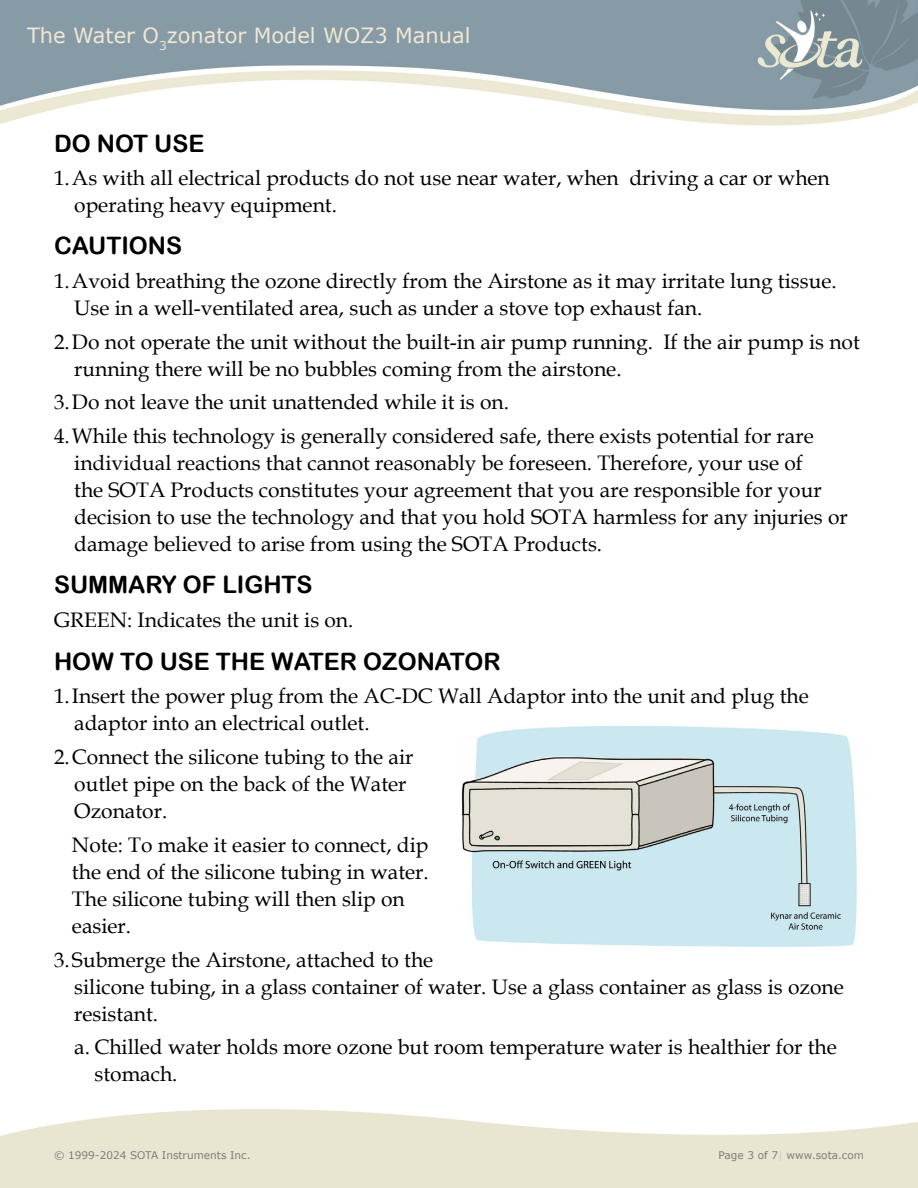
<style>
.page{position:relative;width:918px;height:1188px;background:#fff}
.page>*{position:absolute;margin:0;border:0;box-sizing:border-box;transform-origin:0 0}
.t1{font:24px "Arial Rounded MT Bold";color:#000}
.t2{font:21px/27px "Book Antiqua";color:#000}
.t3{font:21px "Verdana";color:#f0e7d4}
.t4{font:10.5px "Verdana";color:#7d7c7b}
.s1{color:#cbcaca}
</style>
<div class="page">
<img style="left:0;top:0;width:918px;height:126px">
<img style="left:461px;top:726px;width:396px;height:221px">
<p class="t3" style="left:27px;top:21px;width:445px">The Water O<sub>3</sub>zonator Model WOZ3 Manual</p>
<p class="t1" style="left:54px;top:130px;width:135px">DO NOT USE</p>
<p class="t2" style="left:74px;top:164px;width:757px;text-indent:-20px">1.As with all electrical products do not use near water, when driving a car or when operating heavy equipment.</p>
<p class="t1" style="left:54px;top:231px;width:36px">CAUT</p>
<p class="t1" style="left:121px;top:231px;width:26px">IONS</p>
<p class="t2" style="left:74px;top:267px;width:764px;text-indent:-20px">1.Avoid breathing the ozone directly from the Airstone as it may irritate lung tissue.<br>Use in a well-ventilated area, such as under a stove top exhaust fan.</p>
<p class="t2" style="left:74px;top:328px;width:787px;text-indent:-20px">2.Do not operate the unit without the built-in air pump running. If the air pump is not running there will be no bubbles coming from the airstone.</p>
<p class="t2" style="left:54px;top:385px;width:761px;line-height:33.8px">3.Do not leave the unit unattended while it is on.<br>4.While this technology is generally considered safe, there exists potential for rare</p>
<p class="t2" style="left:74px;top:449px;width:775px">individual reactions that cannot reasonably be foreseen. Therefore, your use of<br>the SOTA Products constitutes your agreement that you are responsible for your decision to use the technology and that you hold SOTA harmless for any injuries or damage believed to arise from using the SOTA Products.</p>
<p class="t1" style="left:54px;top:571px;width:244px">SUMMARY OF LIGHTS</p>
<p class="t2" style="left:54px;top:606px;width:16px">GREEN</p>
<p class="t2" style="left:127px;top:606px;width:228px">: Indicates the unit is on.</p>
<p class="t1" style="left:54px;top:647px;width:21px">HOW</p>
<p class="t1" style="left:120px;top:647px;width:190px">TO USE THE WATE</p>
<p class="t1" style="left:340px;top:647px;width:76px">R OZONATO</p>
<p class="t1" style="left:483px;top:647px;width:19px">R</p>
<p class="t2" style="left:74px;top:682px;width:736px;text-indent:-20px">1.Insert the power plug from the AC-DC Wall Adaptor into the unit and plug the adaptor into an electrical outlet.</p>
<p class="t2" style="left:74px;top:743px;width:341px;text-indent:-20px">2.Connect the silicone tubing to the air outlet pipe on the back of the Water<br>Ozonator.</p>
<p class="t2" style="left:72px;top:831px;width:358px">Note: To make it easier to connect, dip the end of the silicone tubing in water.<br>The silicone tubing will then slip on easier.</p>
<p class="t2" style="left:74px;top:945px;width:771px;text-indent:-20px">3.Submerge the Airstone, attached to the<br>silicone tubing, in a glass container of water. Use a glass container as glass is ozone resistant.</p>
<p class="t2" style="left:94px;top:1033px;width:744px;text-indent:-20px">a. Chilled water holds more ozone but room temperature water is healthier for the stomach.</p>
<p class="t4" style="left:54px;top:1148px;width:198px">© 1999-2024 SOTA Instruments Inc.</p>
<p class="t4" style="left:718px;top:1148px;width:147px">Page 3 of 7<span class="s1">|</span> www.sota.com</p>
</div>
